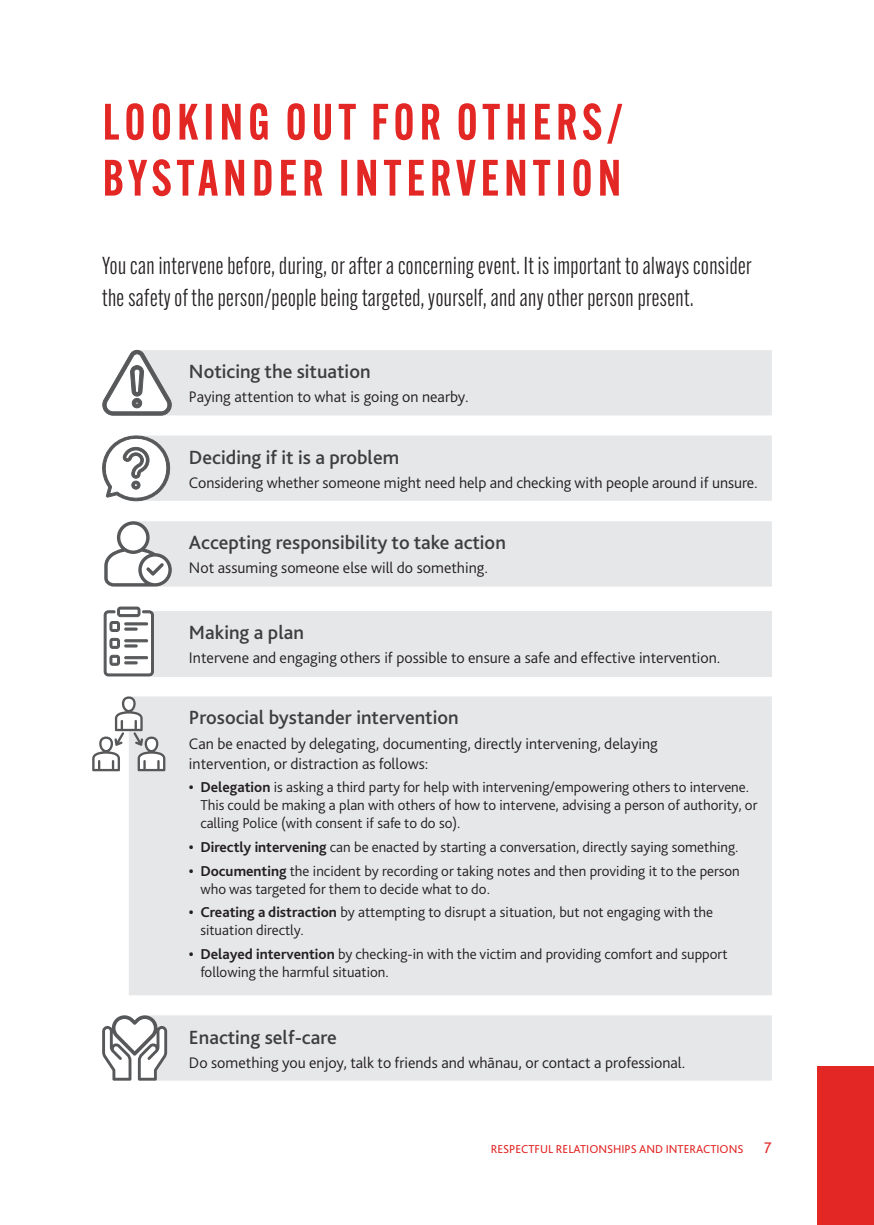
<style>
.page{position:relative;width:874px;height:1225px;background:#fff}
.page>*{position:absolute;margin:0;border:0;box-sizing:border-box;transform-origin:0 0}
.t1{font:600 50px/56px "Alternate Gothic Cond ATF";letter-spacing:.1em;color:#e22725}
.t2{font:24px/32px "Alternate Gothic Cond ATF";letter-spacing:.02em;color:#231f20}
.t3{font:500 20px "Bliss Pro";color:#3e3e3f}
.t4{font:300 16px/19.2px "Bliss Pro";color:#231f20}
.t5{font:16px "Bliss Pro";color:#e22725}
.t6{font:300 15px/18px "Bliss Pro";color:#231f20}
.t7{font:12px "Bliss Pro";color:#e22725}
.s1{font-weight:700}
</style>
<div class="page">
<div style="left:151px;top:611px;width:620px;height:65px;background:#e6e7e9"></div>
<div style="left:129px;top:696px;width:642px;height:299px;background:#e6e7e9"></div>
<svg style="left:92px;top:696px;width:73px;height:75px"></svg>
<svg style="left:104px;top:521px;width:667px;height:65px;background:#e4e5e7"></svg>
<svg style="left:102px;top:1015px;width:669px;height:65px;background:#e4e5e6"></svg>
<svg style="left:102px;top:435px;width:669px;height:67px;background:#e4e5e7"></svg>
<svg style="left:102px;top:350px;width:669px;height:66px;background:#e3e4e6"></svg>
<svg style="left:103px;top:606px;width:51px;height:71px"></svg>
<div style="left:816px;top:1066px;width:57px;height:159px;background:#e22725"></div>
<h1 class="t1" style="left:103px;top:93px;width:521px">LOOKING OUT FOR OTHERS/<br>BYSTANDER INTERVENTION</h1>
<h2 class="t2" style="left:102px;top:249px;width:650px">You can intervene before, during, or after a concerning event. It is important to always consider the safety of the person/people being targeted, yourself, and any other person present.</h2>
<h3 class="t3" style="left:189px;top:359px;width:183px">Noticing the situation</h3>
<p class="t4" style="left:189px;top:387px;width:281px">Paying attention to what is going on nearby.</p>
<h3 class="t3" style="left:189px;top:445px;width:211px">Deciding if it is a problem</h3>
<p class="t4" style="left:189px;top:473px;width:570px">Considering whether someone might need help and checking with people around if unsure.</p>
<h3 class="t3" style="left:189px;top:530px;width:318px">Accepting responsibility to take action</h3>
<p class="t4" style="left:189px;top:558px;width:300px">Not assuming someone else will do something.</p>
<h3 class="t3" style="left:189px;top:620px;width:116px">Making a plan</h3>
<p class="t4" style="left:189px;top:648px;width:532px">Intervene and engaging others if possible to ensure a safe and effective intervention.</p>
<h3 class="t3" style="left:189px;top:705px;width:271px">Prosocial bystander intervention</h3>
<p class="t4" style="left:189px;top:734px;width:470px">Can be enacted by delegating, documenting, directly intervening, delaying intervention, or distraction as follows:</p>
<p class="t6" style="left:200px;top:778px;width:558px;text-indent:-11px"><span class="s1">• Delegation</span> is asking a third party for help with intervening/empowering others to intervene.<br>This could be making a plan with others of how to intervene, advising a person of authority, or calling Police (with consent if safe to do so).</p>
<p class="t6" style="left:189px;top:838px;width:551px"><span class="s1">• Directly intervening</span> can be enacted by starting a conversation, directly saying something.</p>
<p class="t6" style="left:200px;top:861px;width:540px;text-indent:-11px"><span class="s1">• Documenting</span> the incident by recording or taking notes and then providing it to the person who was targeted for them to decide what to do.</p>
<p class="t6" style="left:200px;top:903px;width:514px;text-indent:-11px"><span class="s1">• Creating a distraction</span> by attempting to disrupt a situation, but not engaging with the situation directly.</p>
<p class="t6" style="left:200px;top:945px;width:528px;text-indent:-11px"><span class="s1">• Delayed intervention</span> by checking-in with the victim and providing comfort and support following the harmful situation.</p>
<h3 class="t3" style="left:189px;top:1024px;width:149px">Enacting self-care</h3>
<p class="t4" style="left:189px;top:1052px;width:497px">Do something you enjoy, talk to friends and whānau, or contact a professional.</p>
<p class="t7" style="left:490px;top:1141px;width:254px">RESPECTFUL RELATIONSHIPS AND INTERACTIONS</p>
<p class="t5" style="left:763px;top:1137px;width:9px">7</p>
</div>
